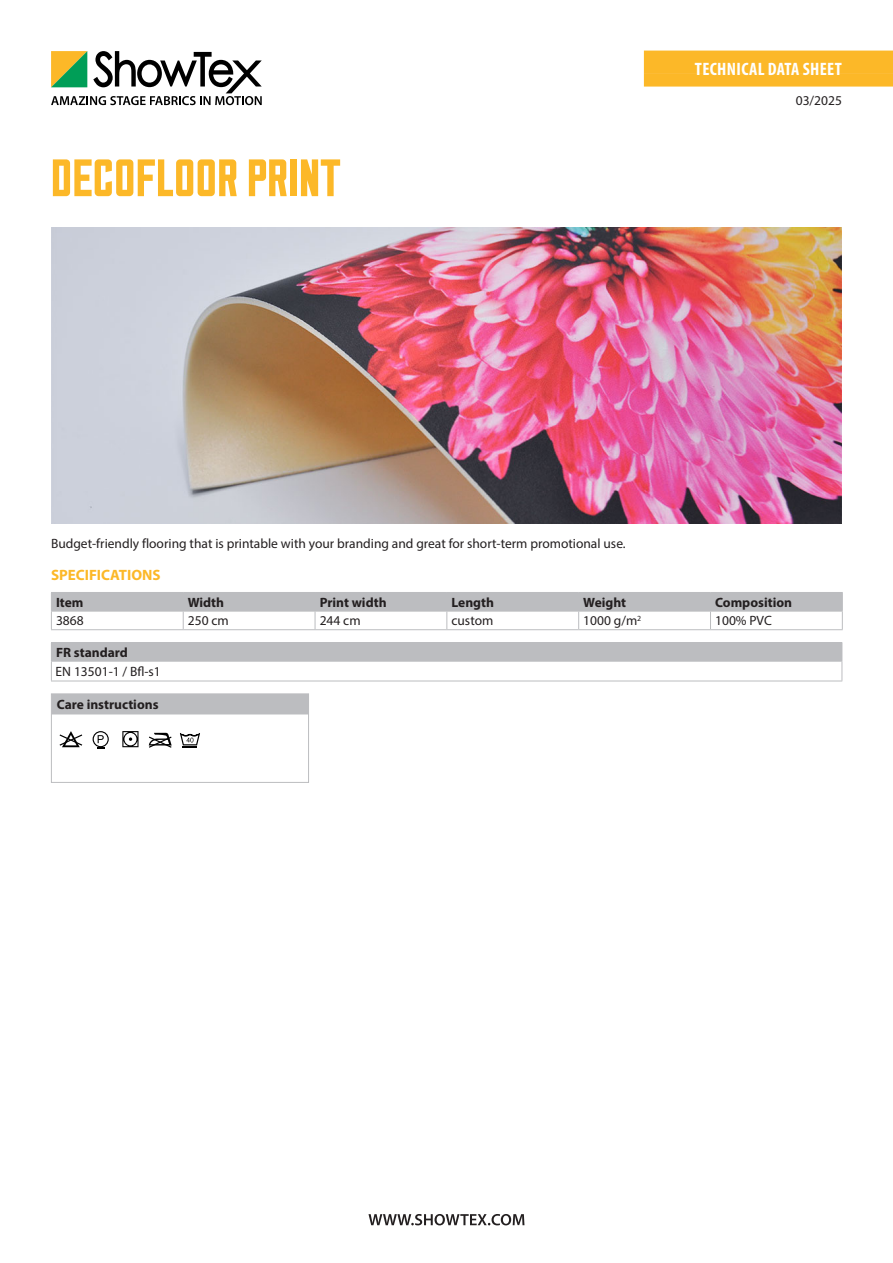
<style>
.page{position:relative;width:893px;height:1263px;background:#fff}
.page>*{position:absolute;margin:0;border:0;box-sizing:border-box;transform-origin:0 0}
.Product_title{font:52.5px "Sullivan Show Tex";letter-spacing:.015em;color:#fcb828}
.TDS_title{font:700 condensed 18px "Myriad Pro";letter-spacing:.02em;color:#fff}
.Tussentitels-yellow{font:700 15px "Myriad Pro";color:#fcb828}
.Item_description_short{font:13.5px "Myriad Pro";color:#231f20}
.Label{font:700 13.5px "Myriad Pro";color:#231f20}
.Tabel_text{font:13.5px "Myriad Pro";color:#231f20}
</style>
<div class="page">
<svg style="left:51px;top:51px;width:211px;height:54px"></svg>
<svg style="left:368px;top:1214px;width:156px;height:11px"></svg>
<div style="left:644px;top:73px;width:249px;height:14px;background:#fcb828"></div>
<div style="left:644px;top:51px;width:249px;height:22px;background:#fcb828"></div>
<svg style="left:51px;top:592px;width:792px;height:37px"></svg>
<hr style="left:51px;top:629px;width:132px;height:1px;background:#bcbdc0">
<hr style="left:183px;top:629px;width:132px;height:1px;background:#bcbdc0">
<hr style="left:315px;top:629px;width:132px;height:1px;background:#bcbdc0">
<hr style="left:447px;top:629px;width:132px;height:1px;background:#bcbdc0">
<hr style="left:579px;top:629px;width:131px;height:1px;background:#bcbdc0">
<hr style="left:710px;top:629px;width:133px;height:1px;background:#bcbdc0">
<div style="left:51px;top:643px;width:791px;height:18px;background:#bcbdc0"></div>
<hr style="left:51px;top:642px;width:791px;height:1px;background:#bcbdc0">
<hr style="left:51px;top:661px;width:791px;height:1px;background:#bcbdc0">
<svg style="left:51px;top:661px;width:1px;height:20px"></svg>
<svg style="left:842px;top:643px;width:1px;height:38px"></svg>
<hr style="left:51px;top:681px;width:791px;height:1px;background:#bcbdc0">
<div style="left:52px;top:695px;width:256px;height:19px;background:#bcbdc0"></div>
<svg style="left:60px;top:731px;width:22px;height:16px"></svg>
<svg style="left:93px;top:731px;width:16px;height:18px"></svg>
<svg style="left:122px;top:731px;width:17px;height:16px"></svg>
<svg style="left:148px;top:733px;width:24px;height:15px"></svg>
<svg style="left:180px;top:733px;width:20px;height:15px"></svg>
<div style="left:51px;top:693px;width:258px;height:90px;border:1px solid #bcbdc0"></div>
<img style="left:51px;top:227px;width:791px;height:297px">
<p class="TDS_title" style="left:695px;top:58px;width:148px">TECHNICAL DATA SHEET</p>
<p class="Product_title" style="left:51px;top:149px;width:292px">DECOFLOOR PRINT</p>
<p class="Item_description_short" style="left:796px;top:92px;width:48px">03/2025</p>
<p class="Item_description_short" style="left:51px;top:535px;width:576px">Budget-friendly flooring that is printable with your branding and great for short-term promotional use.</p>
<p class="Tussentitels-yellow" style="left:51px;top:565px;width:111px">SPECIFICATIONS</p>
<p class="Label" style="left:56px;top:593px;width:29px">Item</p>
<p class="Label" style="left:188px;top:593px;width:38px">Width</p>
<p class="Label" style="left:320px;top:593px;width:68px">Print width</p>
<p class="Label" style="left:451px;top:593px;width:44px">Length</p>
<p class="Label" style="left:583px;top:593px;width:44px">Weight</p>
<p class="Label" style="left:715px;top:593px;width:78px">Composition</p>
<p class="Tabel_text" style="left:56px;top:613px;width:29px">3868</p>
<p class="Tabel_text" style="left:188px;top:613px;width:42px">250 cm</p>
<p class="Tabel_text" style="left:320px;top:613px;width:42px">244 cm</p>
<p class="Tabel_text" style="left:451px;top:613px;width:43px">custom</p>
<p class="Tabel_text" style="left:583px;top:613px;width:60px">1000 g/m<sup>2</sup></p>
<p class="Tabel_text" style="left:715px;top:613px;width:58px">100% PVC</p>
<p class="Label" style="left:56px;top:644px;width:73px">FR standard</p>
<p class="Item_description_short" style="left:56px;top:663px;width:107px">EN 13501-1 / Bfl-s1</p>
<p class="Label" style="left:57px;top:696px;width:103px">Care instructions</p>
</div>
